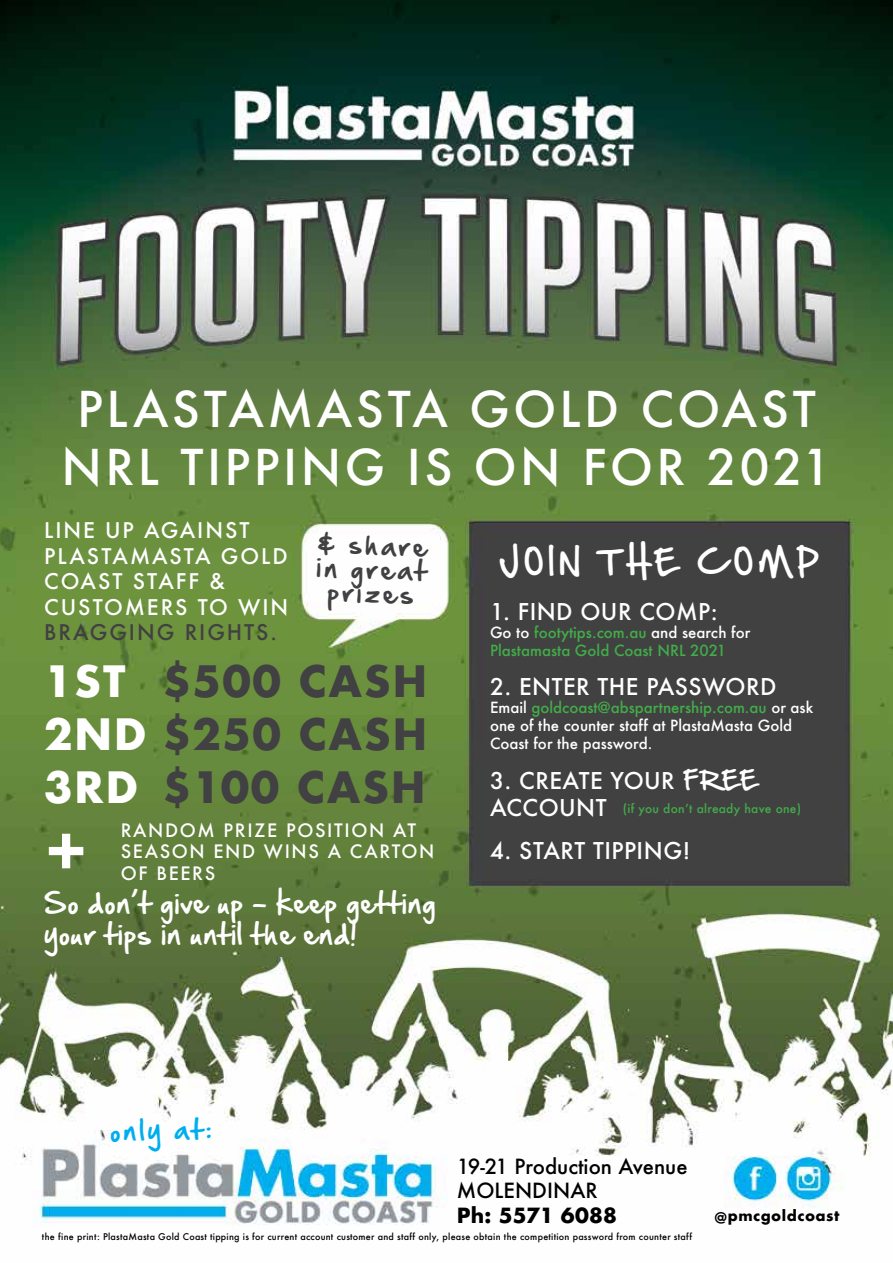
<style>
.page{position:relative;width:893px;height:1263px;background:#fff}
.page>*{position:absolute;margin:0;border:0;box-sizing:border-box;transform-origin:0 0}
.t1{font:700 64.5px "Futura";color:#fff}
.t2{font:500 48px/57.6px "Futura";letter-spacing:.07em;color:#fff;text-align:center}
.t3{font:700 42px/52.8px "Futura";letter-spacing:.035em;color:#fff}
.t4{font:700 42px "Futura";letter-spacing:.035em;color:#414042}
.t5{font:30px "Hand Of Sean";letter-spacing:.17em;color:#fff}
.t6{font:25.5px/30.6px "Hand Of Sean";letter-spacing:.03em;color:#fff}
.t7{font:24px/24px "Hand Of Sean";color:#414042;text-align:center}
.t8{font:24px "Hand Of Sean";color:#00aeef}
.t9{font:500 22.5px/27px "Futura";letter-spacing:.02em;color:#fff}
.t10{font:500 21px/25.5px "Futura";letter-spacing:.09em;color:#fff}
.t11{font:500 21px "Futura";letter-spacing:.09em;color:#414042}
.t12{font:500 20.4px/24.5px "Futura";color:#000}
.t13{font:700 20.4px "Futura";letter-spacing:.01em;color:#000}
.t14{font:500 18px/21.6px "Futura";letter-spacing:.09em;color:#fff}
.t15{font:500 15px/18px "Futura";color:#fff}
.t16{font:500 15px/18px "Futura";color:#41ad49}
.t17{font:700 14.4px "Futura";letter-spacing:.035em;color:#000}
.t18{font:500 12px "Futura";letter-spacing:.02em;color:#41ad49}
.t19{font:500 9px "Futura";letter-spacing:.025em;color:#000}
.s1{color:#fff}
.s2{color:#41ad49}
.s3{font-family:"Hand Of Sean";font-weight:400}
.s4{color:#414042}
</style>
<div class="page">
<img style="left:0;top:0;width:893px;height:1225px">
<h2 class="t2" style="left:62px;top:380px;width:771px">PLASTAMASTA GOLD COAST<br>NRL TIPPING IS ON FOR 2021</h2>
<h3 class="t10" style="left:44px;top:517px;width:246px">LINE UP AGAINST<br>PLASTAMASTA GOLD<br>COAST STAFF &amp;<br>CUSTOMERS TO WIN</h3>
<h3 class="t11" style="left:44px;top:618px;width:234px">BRAGGING RIGHTS.</h3>
<h3 class="t7" style="left:318px;top:531px;width:112px;rotate:2deg">&amp; share in great prizes</h3>
<h3 class="t5" style="left:499px;top:535px;width:322px">JOIN THE COMP</h3>
<h3 class="t9" style="left:490px;top:597px;width:229px">1. FIND OUR COMP:</h3>
<h3 class="t16" style="left:490px;top:623px;width:262px"><span class="s1">Go to</span> footytips.com.au <span class="s1">and search for<br></span>Plastamasta Gold Coast NRL 2021</h3>
<h3 class="t9" style="left:490px;top:673px;width:288px">2. ENTER THE PASSWORD</h3>
<h3 class="t15" style="left:490px;top:698px;width:325px">Email <span class="s2">goldcoast@abspartnership.com.au</span> or ask one of the counter staff at PlastaMasta Gold<br>Coast for the password.</h3>
<h3 class="t9" style="left:490px;top:767px;width:269px">3. CREATE YOUR <span class="s3">FREE<br></span>ACCOUNT</h3>
<h3 class="t9" style="left:490px;top:837px;width:202px">4. START TIPPING!</h3>
<h3 class="t4" style="left:162px;top:651px;width:266px">$500 CASH</h3>
<h3 class="t3" style="left:44px;top:655px;width:385px">1ST<br>2ND <span class="s4">$250 CASH<br></span>3RD</h3>
<h3 class="t4" style="left:162px;top:757px;width:265px">$100 CASH</h3>
<h3 class="t14" style="left:121px;top:819px;width:315px">RANDOM PRIZE POSITION AT<br>SEASON END WINS A CARTON<br>OF BEERS</h3>
<h3 class="t6" style="left:44px;top:888px;width:393px">So don’t give up - keep getting your tips in until the end!</h3>
<h3 class="t18" style="left:623px;top:800px;width:180px">(if you don’t already have one)</h3>
<h1 class="t1" style="left:44px;top:804px;width:45px">+</h1>
<h3 class="t8" style="left:110px;top:1109px;width:103px;rotate:-1deg">only at:</h3>
<h3 class="t12" style="left:457px;top:1153px;width:232px">19-21 Production Avenue<br>MOLENDINAR</h3>
<h3 class="t13" style="left:457px;top:1200px;width:162px">Ph: 5571 6088</h3>
<p class="t19" style="left:42px;top:1231px;width:652px">the fine print: PlastaMasta Gold Coast tipping is for current account customer and staff only, please obtain the competition password from counter staff</p>
<h3 class="t17" style="left:715px;top:1205px;width:127px">@pmcgoldcoast</h3>
</div>
